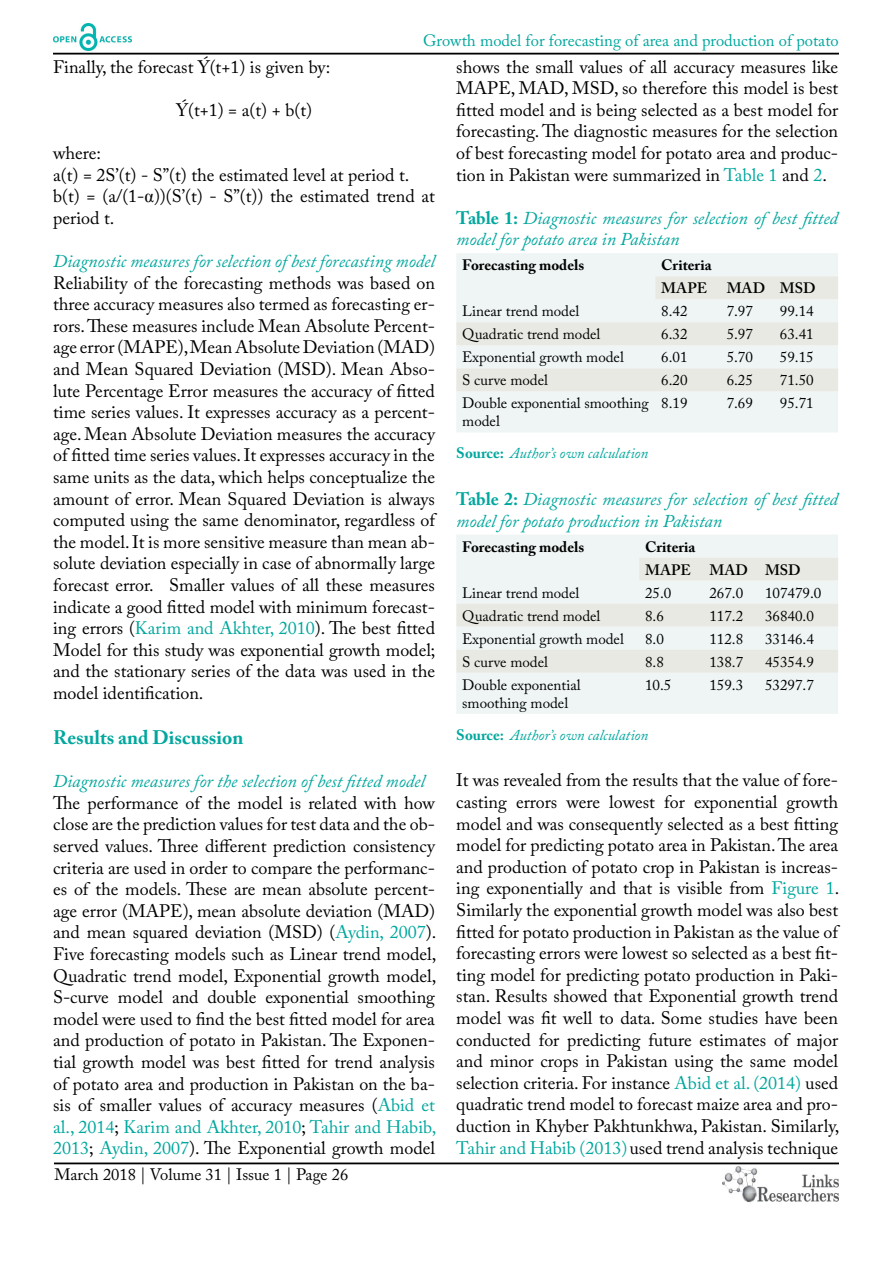
<style>
.page{position:relative;width:893px;height:1263px;background:#fff}
.page>*{position:absolute;margin:0;border:0;box-sizing:border-box;transform-origin:0 0}
.t1{font:700 19.5px "Adobe Caslon Pro";color:#00a79e}
.t2{font:18px/21.6px "Adobe Caslon Pro";color:#000;text-align:justify}
.t3{font:italic 18px/21.6px "Adobe Caslon Pro";color:#00a79e}
.t4{font:16.5px "Adobe Caslon Pro";color:#00a79e}
.t5{font:16.5px "Adobe Caslon Pro";color:#000}
.t6{font:15px/18px "Adobe Caslon Pro";color:#000}
.t7{font:italic 15px "Adobe Caslon Pro";color:#00a79e}
.t8{font:700 15px "Adobe Caslon Pro";color:#000}
.t9{font:600 15px "Adobe Caslon Pro";color:#000}
.s1{font-family:"Times New Roman"}
.s2{color:#00a79e}
.s3{font-weight:700;font-style:normal}
</style>
<div class="page">
<hr style="left:53px;top:53px;width:786px;height:2px;background:#000">
<hr style="left:54px;top:1162px;width:785px;height:2px;background:#000">
<img style="left:722px;top:1166px;width:117px;height:37px">
<img style="left:53px;top:24px;width:78px;height:27px">
<div style="left:456px;top:253px;width:382px;height:179px;background:#eef5f4"></div>
<svg style="left:456px;top:276px;width:382px;height:115px;background:#ebefec"></svg>
<div style="left:456px;top:535px;width:382px;height:179px;background:#eef5f4"></div>
<svg style="left:456px;top:557px;width:382px;height:116px;background:#ebefec"></svg>
<p class="t4" style="left:423px;top:31px;width:417px">Growth model for forecasting of area and production of potato</p>
<p class="t2" style="left:53px;top:56px;width:279px">Finally, the forecast Ý(t+1) is given by:</p>
<p class="t2" style="left:176px;top:99px;width:137px">Ý(t+1) = a(t) + b(t)</p>
<p class="t2" style="left:53px;top:142px;width:383px;text-align:left">where:<br>a(t) = 2S’(t) - S’’(t) the estimated level at period t. b(t) = (a/(1-<span class="s1">α</span>))(S’(t) - S’’(t)) the estimated trend at period t.</p>
<p class="t3" style="left:53px;top:250px;width:383px">Diagnostic measures for selection of best forecasting model</p>
<p class="t2" style="left:53px;top:272px;width:384px">Reliability of the forecasting methods was based on three accuracy measures also termed as forecasting er&shy;rors. These measures include Mean Absolute Percent&shy;age error (MAPE), Mean Absolute Deviation (MAD) and Mean Squared Deviation (MSD). Mean Abso&shy;lute Percentage Error measures the accuracy of fitted time series values. It expresses accuracy as a percent&shy;age. Mean Absolute Deviation measures the accuracy of fitted time series values. It expresses accuracy in the same units as the data, which helps conceptualize the amount of error. Mean Squared Deviation is always computed using the same denominator, regardless of the model. It is more sensitive measure than mean ab&shy;solute deviation especially in case of abnormally large forecast error. Smaller values of all these measures indicate a good fitted model with minimum forecast&shy;ing errors (<span class="s2">Karim and Akhter, 2010</span>). The best fitted Model for this study was exponential growth model; and the stationary series of the data was used in the model identification.</p>
<p class="t1" style="left:53px;top:726px;width:192px">Results and Discussion</p>
<p class="t3" style="left:53px;top:770px;width:373px">Diagnostic measures for the selection of best fitted model</p>
<p class="t2" style="left:53px;top:792px;width:385px">The performance of the model is related with how close are the prediction values for test data and the ob&shy;served values. Three different prediction consistency criteria are used in order to compare the performanc&shy;es of the models. These are mean absolute percent&shy;age error (MAPE), mean absolute deviation (MAD) and mean squared deviation (MSD) (<span class="s2">Aydin, 2007</span>).<br>Five forecasting models such as Linear trend model, Quadratic trend model, Exponential growth model, S-curve model and double exponential smoothing model were used to find the best fitted model for area and production of potato in Pakistan. The Exponen&shy;tial growth model was best fitted for trend analysis of potato area and production in Pakistan on the ba&shy;sis of smaller values of accuracy measures (<span class="s2">Abid et al., 2014</span>; <span class="s2">Karim and Akhter, 2010</span>; <span class="s2">Tahir and Habib, 2013</span>; <span class="s2">Aydin, 2007</span>). The Exponential growth model</p>
<p class="t5" style="left:54px;top:1165px;width:295px">March 2018 | Volume 31 | Issue 1 | Page 26</p>
<p class="t2" style="left:456px;top:56px;width:383px">shows the small values of all accuracy measures like MAPE, MAD, MSD, so therefore this model is best fitted model and is being selected as a best model for forecasting. The diagnostic measures for the selection of best forecasting model for potato area and produc&shy;tion in Pakistan were summarized in <span class="s2">Table 1</span> and <span class="s2">2</span>.</p>
<p class="t3" style="left:456px;top:207px;width:383px"><span class="s3">Table 1:</span> Diagnostic measures for selection of best fitted model for potato area in Pakistan</p>
<p class="t8" style="left:462px;top:256px;width:124px">Forecasting models</p>
<p class="t8" style="left:661px;top:256px;width:52px">Criteria</p>
<p class="t9" style="left:661px;top:279px;width:47px">MAPE</p>
<p class="t9" style="left:727px;top:279px;width:90px">MAD MSD</p>
<p class="t6" style="left:462px;top:302px;width:118px">Linear trend model</p>
<p class="t6" style="left:661px;top:302px;width:28px">8.42</p>
<p class="t6" style="left:727px;top:302px;width:28px">7.97</p>
<p class="t6" style="left:780px;top:302px;width:35px">99.14</p>
<p class="t6" style="left:462px;top:325px;width:140px">Quadratic trend model</p>
<p class="t6" style="left:661px;top:325px;width:28px">6.32</p>
<p class="t6" style="left:727px;top:325px;width:28px">5.97</p>
<p class="t6" style="left:780px;top:325px;width:35px">63.41</p>
<p class="t6" style="left:462px;top:348px;width:163px">Exponential growth model</p>
<p class="t6" style="left:661px;top:348px;width:28px">6.01</p>
<p class="t6" style="left:727px;top:348px;width:28px">5.70</p>
<p class="t6" style="left:780px;top:348px;width:35px">59.15</p>
<p class="t6" style="left:462px;top:371px;width:87px">S curve model</p>
<p class="t6" style="left:661px;top:371px;width:28px">6.20</p>
<p class="t6" style="left:727px;top:371px;width:28px">6.25</p>
<p class="t6" style="left:780px;top:371px;width:35px">71.50</p>
<p class="t6" style="left:462px;top:394px;width:188px">Double exponential smoothing model</p>
<p class="t6" style="left:661px;top:394px;width:28px">8.19</p>
<p class="t6" style="left:727px;top:394px;width:28px">7.69</p>
<p class="t6" style="left:780px;top:394px;width:35px">95.71</p>
<p class="t7" style="left:456px;top:444px;width:194px"><span class="s3">Source:</span> Author’s own calculation</p>
<p class="t3" style="left:456px;top:488px;width:383px"><span class="s3">Table 2:</span> Diagnostic measures for selection of best fitted model for potato production in Pakistan</p>
<p class="t8" style="left:462px;top:538px;width:124px">Forecasting models</p>
<p class="t8" style="left:645px;top:538px;width:52px">Criteria</p>
<p class="t9" style="left:645px;top:561px;width:157px">MAPE MAD MSD</p>
<p class="t6" style="left:462px;top:583px;width:118px">Linear trend model</p>
<p class="t6" style="left:645px;top:583px;width:28px">25.0</p>
<p class="t6" style="left:709px;top:583px;width:35px">267.0</p>
<p class="t6" style="left:765px;top:583px;width:58px">107479.0</p>
<p class="t6" style="left:462px;top:606px;width:140px">Quadratic trend model</p>
<p class="t6" style="left:645px;top:606px;width:20px">8.6</p>
<p class="t6" style="left:709px;top:606px;width:35px">117.2</p>
<p class="t6" style="left:765px;top:606px;width:50px">36840.0</p>
<p class="t6" style="left:462px;top:629px;width:163px">Exponential growth model</p>
<p class="t6" style="left:645px;top:629px;width:20px">8.0</p>
<p class="t6" style="left:709px;top:629px;width:35px">112.8</p>
<p class="t6" style="left:765px;top:629px;width:50px">33146.4</p>
<p class="t6" style="left:462px;top:652px;width:87px">S curve model</p>
<p class="t6" style="left:645px;top:652px;width:20px">8.8</p>
<p class="t6" style="left:709px;top:652px;width:35px">138.7</p>
<p class="t6" style="left:765px;top:652px;width:50px">45354.9</p>
<p class="t6" style="left:462px;top:675px;width:120px">Double exponential smoothing model</p>
<p class="t6" style="left:645px;top:675px;width:28px">10.5</p>
<p class="t6" style="left:709px;top:675px;width:35px">159.3</p>
<p class="t6" style="left:765px;top:675px;width:50px">53297.7</p>
<p class="t7" style="left:456px;top:726px;width:194px"><span class="s3">Source:</span> Author’s own calculation</p>
<p class="t2" style="left:456px;top:769px;width:385px">It was revealed from the results that the value of fore&shy;casting errors were lowest for exponential growth model and was consequently selected as a best fitting model for predicting potato area in Pakistan. The area and production of potato crop in Pakistan is increas&shy;ing exponentially and that is visible from <span class="s2">Figure 1</span>.<br>Similarly the exponential growth model was also best fitted for potato production in Pakistan as the value of forecasting errors were lowest so selected as a best fit&shy;ting model for predicting potato production in Paki&shy;stan. Results showed that Exponential growth trend model was fit well to data. Some studies have been conducted for predicting future estimates of major and minor crops in Pakistan using the same model selection criteria. For instance <span class="s2">Abid et al. (2014)</span> used quadratic trend model to forecast maize area and pro&shy;duction in Khyber Pakhtunkhwa, Pakistan. Similarly, <span class="s2">Tahir and Habib (2013)</span> used trend analysis technique</p>
</div>
